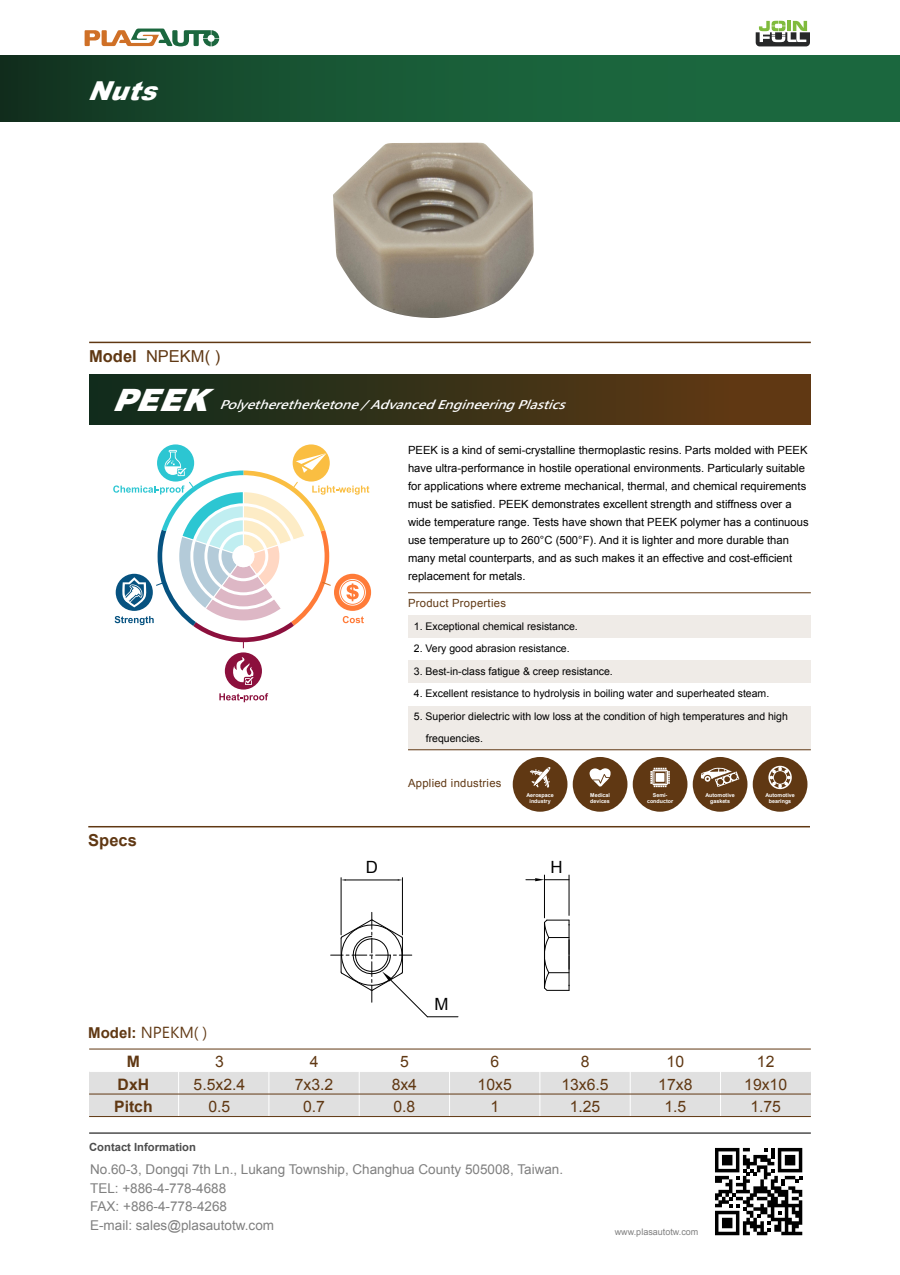
<style>
.page{position:relative;width:900px;height:1275px;background:#fff}
.page>*{position:absolute;margin:0;border:0;box-sizing:border-box;transform-origin:0 0}
.t1{font:italic 900 30.75px "Helvetica LT";color:#fff}
.t2{font:italic 900 26.03px "Arial";color:#fff}
.t3{font:16.88px "Arial";color:#000}
.t4{font:16.5px "Arial";color:#603813}
.t5{font:700 16.5px "Arial";color:#603813}
.t6{font:15.75px/22.5px "Arial";color:#603813;text-align:center}
.t7{font:700 15.75px/22.5px "Arial";color:#603813;text-align:center}
.t8{font:15px "Microsoft Jheng Hei";color:#603813}
.t9{font:13.5px/18.8px "Arial";color:#808080}
.t10{font:italic 700 11.85px "Microsoft Jheng Hei";color:#fff;scale:1.12 1}
.t11{font:11.25px/18px "Arial";color:#000}
.t12{font:11.25px "Arial";letter-spacing:.025em;color:#603813}
.t13{font:700 11.25px "Arial";color:#4d4d4d}
.t14{font:10.5px/22.5px "Arial";color:#000}
.t15{font:9px "Arial";color:#808080}
.t16{font:700 5.32px/5.9px "Arial";color:#fff;text-align:center}
.s1{font-weight:700}
.s2{font-family:"Arial";font-weight:700}
</style>
<div class="page">
<img style="left:333px;top:143px;width:201px;height:175px">
<div style="left:0;top:55px;width:900px;height:66px;background:linear-gradient(to right,#143b25,#1d7345)"></div>
<svg style="left:85px;top:29px;width:134px;height:17px"></svg>
<svg style="left:756px;top:21px;width:54px;height:25px"></svg>
<hr style="left:89px;top:342px;width:722px;height:1px;background:#603813">
<hr style="left:88px;top:826px;width:722px;height:1px;background:#603813">
<div style="left:89px;top:1072px;width:722px;height:45px;background:#e0e0e0"></div>
<hr style="left:269px;top:1049px;width:1px;height:68px;background:#fff">
<hr style="left:359px;top:1049px;width:1px;height:68px;background:#fff">
<hr style="left:449px;top:1049px;width:1px;height:68px;background:#fff">
<hr style="left:540px;top:1049px;width:1px;height:68px;background:#fff">
<hr style="left:720px;top:1049px;width:1px;height:68px;background:#fff">
<hr style="left:630px;top:1049px;width:1px;height:68px;background:#fff">
<hr style="left:178px;top:1049px;width:1px;height:68px;background:#fff">
<hr style="left:89px;top:1094px;width:722px;height:1px;background:#603813">
<hr style="left:89px;top:1049px;width:722px;height:1px;background:#603813">
<hr style="left:89px;top:1116px;width:722px;height:1px;background:#603813">
<svg style="left:544px;top:919px;width:26px;height:72px"></svg>
<hr style="left:544px;top:875px;width:1px;height:43px;background:#000">
<hr style="left:569px;top:875px;width:1px;height:40px;background:#000">
<svg style="left:526px;top:878px;width:43px;height:3px"></svg>
<hr style="left:341px;top:878px;width:1px;height:57px;background:#000">
<hr style="left:402px;top:878px;width:1px;height:57px;background:#000">
<hr style="left:346px;top:880px;width:52px;height:1px;background:#000">
<svg style="left:331px;top:912px;width:97px;height:105px"></svg>
<hr style="left:427px;top:1017px;width:31px;height:1px;background:#000">
<hr style="left:89px;top:1132px;width:722px;height:2px;background:#4d4d4d">
<svg style="left:715px;top:1148px;width:87px;height:87px"></svg>
<div style="left:89px;top:375px;width:722px;height:50px;background:linear-gradient(to right,#0d2b1c,#663912)"></div>
<div style="left:408px;top:615px;width:403px;height:22px;background:#efebe7"></div>
<div style="left:408px;top:660px;width:403px;height:22px;background:#efebe7"></div>
<div style="left:408px;top:706px;width:403px;height:44px;background:#efebe7"></div>
<hr style="left:408px;top:593px;width:403px;height:1px;background:#603813">
<hr style="left:408px;top:750px;width:403px;height:1px;background:#603813">
<div style="left:513px;top:757px;width:54px;height:55px;background:#603813;border-radius:50%"></div>
<svg style="left:530px;top:767px;width:21px;height:21px"></svg>
<div style="left:573px;top:757px;width:54px;height:55px;background:#603813;border-radius:50%"></div>
<svg style="left:589px;top:768px;width:22px;height:19px"></svg>
<div style="left:693px;top:757px;width:54px;height:55px;background:#603813;border-radius:50%"></div>
<svg style="left:701px;top:768px;width:38px;height:19px"></svg>
<div style="left:633px;top:757px;width:54px;height:55px;background:#603813;border-radius:50%"></div>
<svg style="left:650px;top:768px;width:20px;height:19px"></svg>
<div style="left:753px;top:757px;width:54px;height:55px;background:#603813;border-radius:50%"></div>
<svg style="left:768px;top:766px;width:24px;height:23px"></svg>
<div style="left:334px;top:574px;width:37px;height:37px;background:#ff7b38;border-radius:50%"></div>
<svg style="left:157px;top:444px;width:37px;height:38px"></svg>
<svg style="left:293px;top:444px;width:37px;height:38px"></svg>
<div style="left:225px;top:652px;width:37px;height:38px;background:#8c103d;border-radius:50%"></div>
<svg style="left:233px;top:657px;width:21px;height:28px"></svg>
<svg style="left:219px;top:693px;width:49px;height:9px"></svg>
<svg style="left:113px;top:450px;width:256px;height:199px"></svg>
<h2 class="t2" style="left:87px;top:72px;width:85px">Nuts</h2>
<h3 class="t4" style="left:89px;top:345px;width:133px"><span class="s1">Model</span> NPEKM( )</h3>
<h1 class="t1" style="left:112px;top:380px;width:112px">PEEK</h1>
<p class="t10" style="left:219px;top:398px;width:315px">Polyetheretherketone/AdvancedEngineeringPlastics</p>
<p class="t11" style="left:408px;top:441px;width:402px">PEEK is a kind of semi-crystalline thermoplastic resins. Parts molded with PEEK have ultra-performance in hostile operational environments. Particularly suitable for applications where extreme mechanical, thermal, and chemical requirements must be satisfied. PEEK demonstrates excellent strength and stiffness over a wide temperature range. Tests have shown that PEEK polymer has a continuous use temperature up to 260°C (500°F). And it is lighter and more durable than many metal counterparts, and as such makes it an effective and cost-efficient replacement for metals.</p>
<p class="t12" style="left:408px;top:596px;width:99px">Product Properties</p>
<p class="t14" style="left:414px;top:615px;width:165px">1. Exceptional chemical resistance.</p>
<p class="t14" style="left:414px;top:638px;width:157px">2. Very good abrasion resistance.</p>
<p class="t14" style="left:414px;top:660px;width:200px">3. Best-in-class fatigue &amp; creep resistance.</p>
<p class="t14" style="left:414px;top:683px;width:357px">4. Excellent resistance to hydrolysis in boiling water and superheated steam.</p>
<p class="t14" style="left:426px;top:705px;width:364px;text-indent:-12px">5. Superior dielectric with low loss at the condition of high temperatures and high frequencies.</p>
<p class="t12" style="left:408px;top:776px;width:95px">Applied industries</p>
<h3 class="t5" style="left:88px;top:830px;width:50px">Specs</h3>
<p class="t16" style="left:647px;top:792px;width:28px">Semi&shy;conductor</p>
<p class="t16" style="left:765px;top:792px;width:31px">Automotive bearings</p>
<p class="t16" style="left:526px;top:792px;width:29px">Aerospace industry</p>
<p class="t16" style="left:590px;top:792px;width:21px;text-align:left">Medical devices</p>
<p class="t16" style="left:705px;top:792px;width:31px">Automotive gaskets</p>
<h3 class="t3" style="left:366px;top:856px;width:14px">D</h3>
<h3 class="t3" style="left:551px;top:856px;width:14px">H</h3>
<h3 class="t3" style="left:435px;top:993px;width:16px">M</h3>
<h3 class="t8" style="left:88px;top:1023px;width:120px"><span class="s2">Model:</span> NPEKM( )</h3>
<h3 class="t6" style="left:194px;top:1051px;width:53px">3<br>5.5x2.4<br>0.5</h3>
<h3 class="t7" style="left:114px;top:1051px;width:40px">M<br>DxH<br>Pitch</h3>
<h3 class="t6" style="left:295px;top:1051px;width:40px">4<br>7x3.2<br>0.7</h3>
<h3 class="t6" style="left:392px;top:1051px;width:27px">5<br>8x4<br>0.8</h3>
<h3 class="t6" style="left:478px;top:1051px;width:36px">6<br>10x5<br>1</h3>
<h3 class="t6" style="left:561px;top:1051px;width:49px">8<br>13x6.5<br>1.25</h3>
<h3 class="t6" style="left:744px;top:1051px;width:44px">12<br>19x10<br>1.75</h3>
<h3 class="t6" style="left:658px;top:1051px;width:36px">10<br>17x8<br>1.5</h3>
<p class="t13" style="left:89px;top:1139px;width:108px">Contact Information</p>
<p class="t9" style="left:90px;top:1160px;width:475px">No.60-3, Dongqi 7th Ln., Lukang Township, Changhua County 505008, Taiwan.<br>TEL: +886-4-778-4688<br>FAX: +886-4-778-4268<br>E-mail: sales@plasautotw.com</p>
<p class="t15" style="left:615px;top:1226px;width:85px">www.plasautotw.com</p>
</div>
